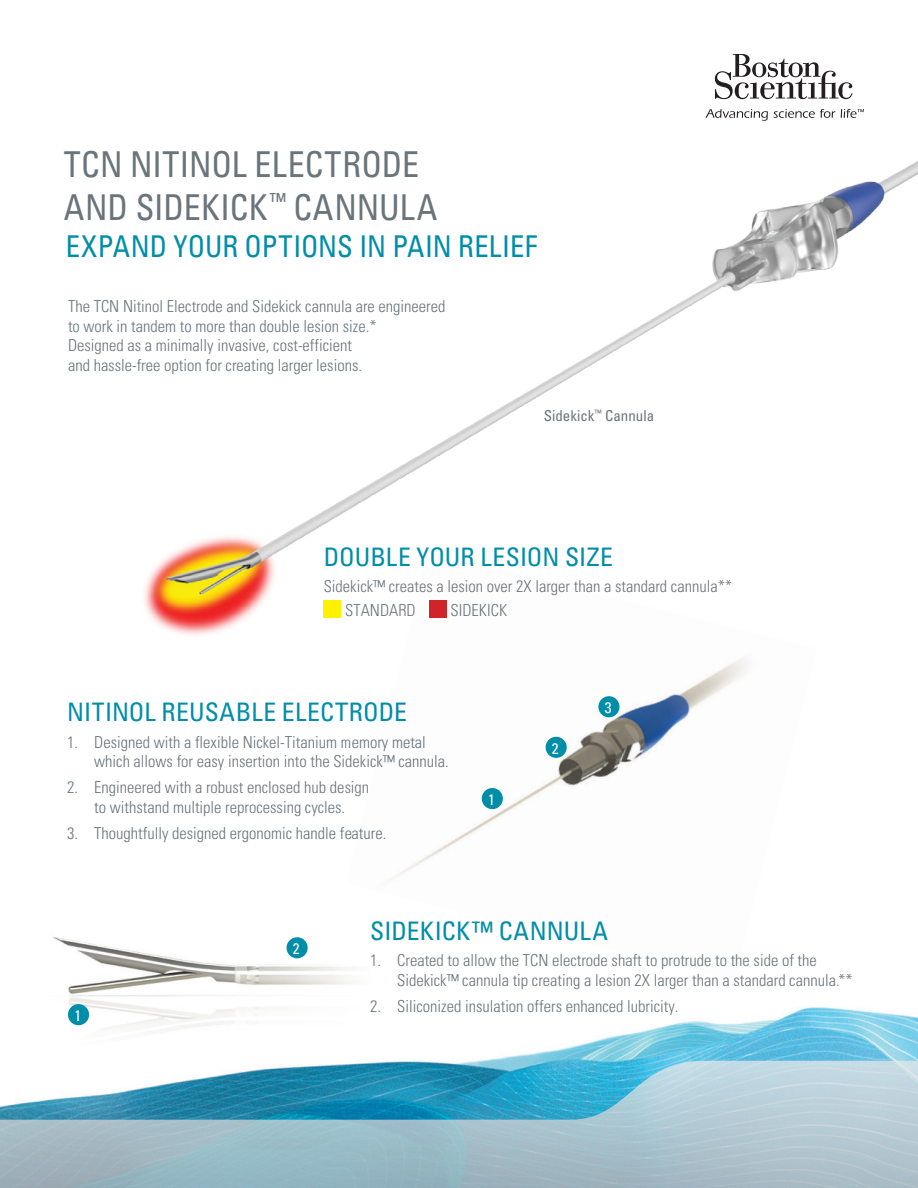
<style>
.page{position:relative;width:918px;height:1188px;background:#fff}
.page>*{position:absolute;margin:0;border:0;box-sizing:border-box;transform-origin:0 0}
.t1{font:condensed 35.7px/42.8px "Univers";letter-spacing:.005em;color:#6a747b;scale:.95 1}
.t2{font:condensed 30px "Univers";letter-spacing:.005em;color:#008da8;scale:.95 1}
.Sub_Body_Paragraph{font:condensed 25.5px "Univers";letter-spacing:.01em;color:#008da8}
.Sub_Bulletpoints{font:condensed 25.5px "Univers";color:#008da8}
.Sub_Bulletpoints-2{font:300 condensed 16.5px/19.5px "Univers";color:#6a747b}
.t3{font:condensed 15.3px "Univers";color:#fff}
.t4{font:condensed 15px "Univers";color:#6a747b}
</style>
<div class="page">
<img style="left:477px;top:77px;width:441px;height:984px">
<svg style="left:0;top:1061px;width:918px;height:127px;background:#8bb8c9"></svg>
<svg style="left:715px;top:54px;width:137px;height:45px"></svg>
<svg style="left:705px;top:109px;width:130px;height:12px"></svg>
<svg style="left:841px;top:109px;width:23px;height:9px"></svg>
<img style="left:144px;top:154px;width:774px;height:499px">
<img style="left:346px;top:552px;width:471px;height:428px">
<div style="left:482px;top:788px;width:21px;height:21px;background:#008da8;border-radius:50%"></div>
<div style="left:546px;top:737px;width:21px;height:21px;background:#008da8;border-radius:50%"></div>
<div style="left:598px;top:696px;width:22px;height:21px;background:#008da8;border-radius:50%"></div>
<div style="left:324px;top:601px;width:17px;height:17px;background:#fff101"></div>
<div style="left:429px;top:601px;width:17px;height:17px;background:#d1232a"></div>
<img style="left:22px;top:905px;width:387px;height:166px">
<div style="left:68px;top:1004px;width:21px;height:21px;background:#008da8;border-radius:50%"></div>
<div style="left:287px;top:937px;width:21px;height:21px;background:#008da8;border-radius:50%"></div>
<p class="t1" style="left:64px;top:142px;width:395px">TCN NITINOL ELECTRODE<br>AND SIDEKICK<sup>™</sup> CANNULA</p>
<p class="t2" style="left:66px;top:227px;width:498px">EXPAND YOUR OPTIONS IN PAIN RELIEF</p>
<p class="Sub_Bulletpoints-2" style="left:68px;top:296px;width:379px">The TCN Nitinol Electrode and Sidekick cannula are engineered to work in tandem to more than double lesion size.*<br>Designed as a minimally invasive, cost-efficient<br>and hassle-free option for creating larger lesions.</p>
<p class="t4" style="left:544px;top:406px;width:112px">Sidekick<sup>™</sup> Cannula</p>
<p class="Sub_Bulletpoints" style="left:324px;top:541px;width:291px">DOUBLE YOUR LESION SIZE</p>
<p class="Sub_Bulletpoints-2" style="left:324px;top:576px;width:410px">Sidekick™ creates a lesion over 2X larger than a standard cannula**</p>
<p class="Sub_Bulletpoints-2" style="left:345px;top:601px;width:72px">STANDARD</p>
<p class="Sub_Bulletpoints-2" style="left:451px;top:601px;width:58px">SIDEKICK</p>
<p class="Sub_Body_Paragraph" style="left:67px;top:696px;width:341px">NITINOL REUSABLE ELECTRODE</p>
<p class="Sub_Bulletpoints-2" style="left:94px;top:732px;width:356px;text-indent:-27px">1. Designed with a flexible Nickel-Titanium memory metal which allows for easy insertion into the Sidekick™ cannula.</p>
<p class="Sub_Bulletpoints-2" style="left:67px;top:777px;width:303px;text-align:center">2. Engineered with a robust enclosed hub design to withstand multiple reprocessing cycles.</p>
<p class="Sub_Bulletpoints-2" style="left:67px;top:823px;width:321px">3. Thoughtfully designed ergonomic handle feature.</p>
<p class="t3" style="left:488px;top:790px;width:8px">1</p>
<p class="t3" style="left:552px;top:738px;width:8px">2</p>
<p class="t3" style="left:605px;top:698px;width:8px">3</p>
<p class="t3" style="left:74px;top:1006px;width:8px">1</p>
<p class="t3" style="left:293px;top:939px;width:8px">2</p>
<p class="Sub_Body_Paragraph" style="left:370px;top:915px;width:239px">SIDEKICK™ CANNULA</p>
<p class="Sub_Bulletpoints-2" style="left:397px;top:951px;width:457px;text-indent:-27px">1. Created to allow the TCN electrode shaft to protrude to the side of the<br>Sidekick™ cannula tip creating a lesion 2X larger than a standard cannula.**</p>
<p class="Sub_Bulletpoints-2" style="left:370px;top:996px;width:310px">2. Siliconized insulation offers enhanced lubricity.</p>
</div>
